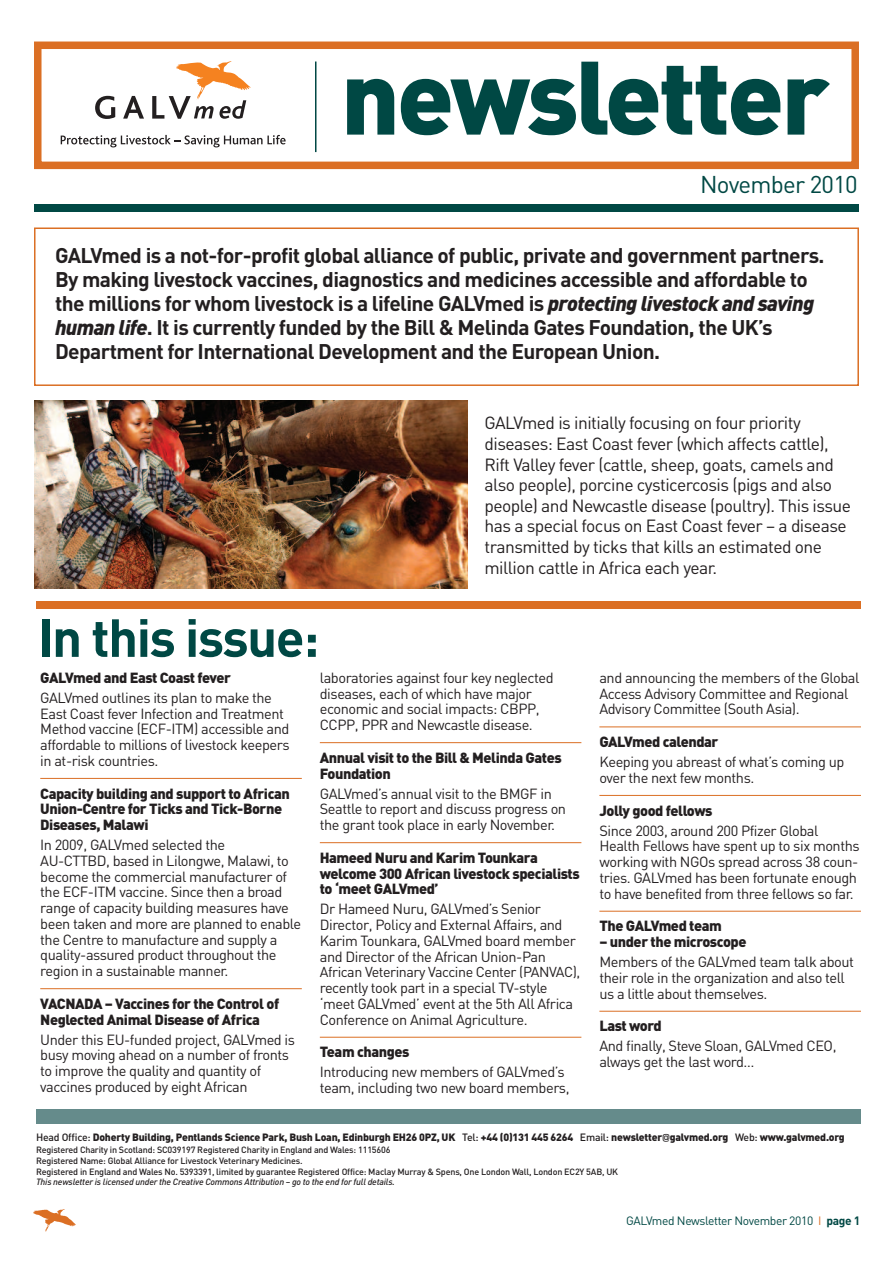
<style>
.page{position:relative;width:893px;height:1263px;background:#fff}
.page>*{position:absolute;margin:0;border:0;box-sizing:border-box;transform-origin:0 0}
.t1{font:900 102.45px "DIN";letter-spacing:-.03em;color:#004844}
.t2{font:700 52.8px "DIN";letter-spacing:-.03em;color:#004844}
.t3{font:24px "DIN";letter-spacing:-.03em;color:#004844}
.t4{font:700 21px/24px "DIN";letter-spacing:-.03em;color:#231f20}
.t5{font:17.4px/20.5px "DIN";letter-spacing:-.03em;color:#231f20}
.t6{font:14.55px/15.8px "DIN";letter-spacing:-.03em;color:#231f20}
.t7{font:900 14.55px/15.8px "DIN";letter-spacing:-.03em;color:#231f20}
.t8{font:14.25px "DIN";letter-spacing:-.03em;color:#231f20}
.t9{font:12px "DIN";letter-spacing:-.03em;color:#004844}
.t10{font:900 10.5px "DIN";letter-spacing:-.02em;color:#231f20}
.t11{font:500 9px/10.8px "DIN";letter-spacing:-.02em;color:#231f20}
.t12{font:italic 500 9px "DIN";letter-spacing:-.02em;color:#231f20}
.s1{font-weight:900;font-style:italic}
.s2{font-weight:500}
.s3{font-family:"Foundry Monoline";font-weight:700}
.s4{color:#db6f24}
.s5{font-weight:700}
</style>
<div class="page">
<div style="left:34px;top:204px;width:825px;height:7px;background:#004844"></div>
<div style="left:34px;top:42px;width:825px;height:127px;border:8px solid #db6f24"></div>
<div style="left:34px;top:227px;width:825px;height:159px;border:2px solid #db6f24"></div>
<svg style="left:95px;top:96px;width:20px;height:23px"></svg>
<svg style="left:123px;top:96px;width:21px;height:23px"></svg>
<svg style="left:152px;top:61px;width:99px;height:58px"></svg>
<svg style="left:61px;top:135px;width:225px;height:12px"></svg>
<hr style="left:315px;top:62px;width:1px;height:90px;background:#004844">
<img style="left:34px;top:400px;width:434px;height:188px">
<hr style="left:40px;top:778px;width:262px;height:1px;background:#db6f24">
<hr style="left:40px;top:988px;width:262px;height:1px;background:#db6f24">
<hr style="left:320px;top:742px;width:261px;height:1px;background:#db6f24">
<hr style="left:320px;top:842px;width:261px;height:1px;background:#db6f24">
<hr style="left:320px;top:1037px;width:261px;height:1px;background:#db6f24">
<hr style="left:599px;top:726px;width:262px;height:1px;background:#db6f24">
<hr style="left:599px;top:795px;width:262px;height:1px;background:#db6f24">
<hr style="left:599px;top:911px;width:262px;height:1px;background:#db6f24">
<hr style="left:599px;top:1011px;width:262px;height:1px;background:#db6f24">
<div style="left:36px;top:601px;width:825px;height:7px;background:#db6f24"></div>
<div style="left:36px;top:1109px;width:825px;height:15px;background:#658b8b"></div>
<img style="left:33px;top:1209px;width:43px;height:22px">
<h1 class="t1" style="left:341px;top:37px;width:491px">newsletter</h1>
<h3 class="t3" style="left:700px;top:171px;width:159px">November 2010</h3>
<p class="t4" style="left:55px;top:243px;width:771px">GALVmed is a not-for-profit global alliance of public, private and government partners.<br>By making livestock vaccines, diagnostics and medicines accessible and affordable to the millions for whom livestock is a lifeline GALVmed is <span class="s1">protecting livestock and saving human life</span>. It is currently funded by the Bill &amp; Melinda Gates Foundation, the UK’s Department for International Development and the European Union.</p>
<h2 class="t2" style="left:38px;top:606px;width:283px">In this issue:</h2>
<p class="t5" style="left:484px;top:412px;width:368px">GALVmed is initially focusing on four priority diseases: East Coast fever (which affects cattle), Rift Valley fever (cattle, sheep, goats, camels and also people), porcine cysticercosis (pigs and also people) and Newcastle disease (poultry). This issue has a special focus on East Coast fever – a disease transmitted by ticks that kills an estimated one million cattle in Africa each year.</p>
<p class="t7" style="left:40px;top:669px;width:192px">GALVmed and East Coast fever</p>
<p class="t6" style="left:40px;top:689px;width:251px">GALVmed outlines its plan to make the East Coast fever Infection and Treatment Method vaccine (ECF-ITM) accessible and affordable to millions of livestock keepers in at-risk countries.</p>
<p class="t7" style="left:40px;top:785px;width:251px">Capacity building and support to African<br>Union-Centre for Ticks and Tick-Borne<br>Diseases, Malawi</p>
<p class="t6" style="left:40px;top:836px;width:262px">In 2009, GALVmed selected the<br>AU-CTTBD, based in Lilongwe, Malawi, to become the commercial manufacturer of the ECF-ITM vaccine. Since then a broad range of capacity building measures have been taken and more are planned to enable the Centre to manufacture and supply a quality-assured product throughout the region in a sustainable manner.</p>
<p class="t7" style="left:40px;top:995px;width:240px">VACNADA – Vaccines for the Control of<br>Neglected Animal Disease of Africa</p>
<p class="t6" style="left:40px;top:1031px;width:256px">Under this EU-funded project, GALVmed is busy moving ahead on a number of fronts to improve the quality and quantity of vaccines produced by eight African</p>
<p class="t6" style="left:320px;top:669px;width:235px">laboratories against four key neglected diseases, each of which have major economic and social impacts: CBPP, CCPP, PPR and Newcastle disease.</p>
<p class="t7" style="left:320px;top:749px;width:243px">Annual visit to the Bill &amp; Melinda Gates<br>Foundation</p>
<p class="t6" style="left:320px;top:785px;width:248px">GALVmed’s annual visit to the BMGF in<br>Seattle to report and discuss progress on the grant took place in early November.</p>
<p class="t7" style="left:320px;top:849px;width:261px">Hameed Nuru and Karim Tounkara welcome 300 African livestock specialists to ‘meet GALVmed’</p>
<p class="t6" style="left:320px;top:901px;width:257px">Dr Hameed Nuru, GALVmed’s Senior Director, Policy and External Affairs, and Karim Tounkara, GALVmed board member and Director of the African Union-Pan</p>
<p class="t8" style="left:320px;top:964px;width:262px">African Veterinary Vaccine Center (PANVAC),</p>
<p class="t6" style="left:320px;top:979px;width:255px">recently took part in a special TV-style ‘meet GALVmed’ event at the 5th All Africa<br>Conference on Animal Agriculture.</p>
<p class="t7" style="left:320px;top:1044px;width:91px">Team changes</p>
<p class="t6" style="left:320px;top:1064px;width:251px">Introducing new members of GALVmed’s team, including two new board members,</p>
<p class="t6" style="left:599px;top:669px;width:261px">and announcing the members of the Global<br>Access Advisory Committee and Regional<br>Advisory Committee (South Asia).</p>
<p class="t7" style="left:599px;top:733px;width:121px">GALVmed calendar</p>
<p class="t6" style="left:599px;top:753px;width:247px">Keeping you abreast of what’s coming up over the next few months.</p>
<p class="t7" style="left:599px;top:802px;width:115px">Jolly good fellows</p>
<p class="t6" style="left:599px;top:822px;width:262px">Since 2003, around 200 Pfizer Global Health Fellows have spent up to six months working with NGOs spread across 38 coun&shy;tries. GALVmed has been fortunate enough to have benefited from three fellows so far.</p>
<p class="t7" style="left:599px;top:918px;width:124px">The GALVmed team</p>
<p class="t7" style="left:599px;top:933px;width:149px">– under the microscope</p>
<p class="t6" style="left:599px;top:953px;width:256px">Members of the GALVmed team talk about their role in the organization and also tell us a little about themselves.</p>
<p class="t7" style="left:599px;top:1018px;width:64px">Last word</p>
<p class="t6" style="left:599px;top:1038px;width:239px">And finally, Steve Sloan, GALVmed CEO, always get the last word…</p>
<p class="t10" style="left:36px;top:1131px;width:810px"><span class="s2">Head Office:</span> Doherty Building, Pentlands Science Park, Bush Loan, Edinburgh EH26 0PZ, UK <span class="s2">Tel:</span> +44 (0)131 445 6264 <span class="s2">Email:</span> newsletter<span class="s3">@</span>galvmed.org <span class="s2">Web:</span> www.galvmed.org</p>
<p class="t11" style="left:36px;top:1144px;width:584px">Registered Charity in Scotland: SC039197 Registered Charity in England and Wales: 1115606<br>Registered Name: Global Alliance for Livestock Veterinary Medicines.<br>Registered in England and Wales No. 5393391, limited by guarantee Registered Office: Maclay Murray &amp; Spens, One London Wall, London EC2Y 5AB, UK</p>
<p class="t12" style="left:36px;top:1177px;width:360px">This newsletter is licensed under the Creative Commons Attribution – go to the end for full details.</p>
<p class="t9" style="left:626px;top:1214px;width:236px">GALVmed Newsletter November 2010 <span class="s4">I</span> <span class="s5">page 1</span></p>
</div>
